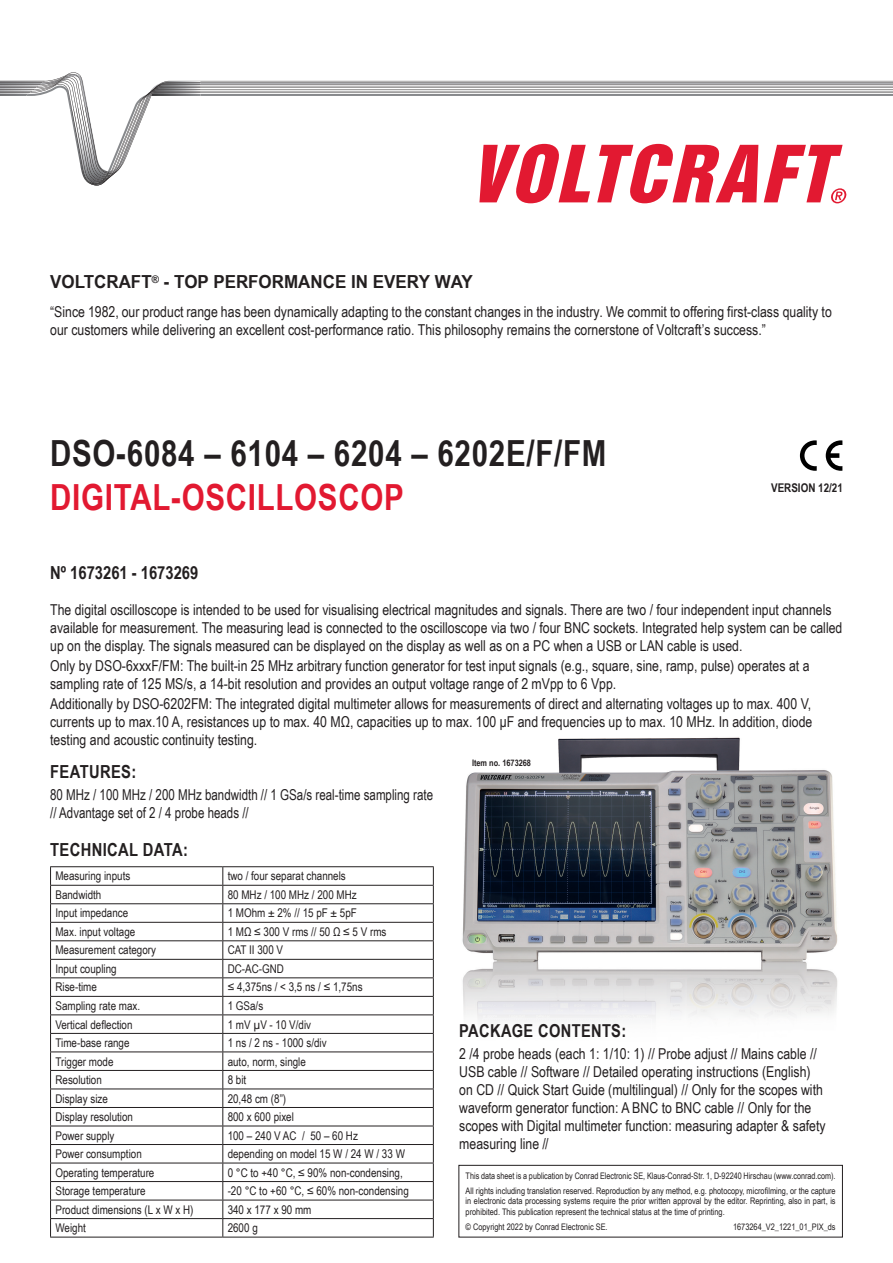
<style>
.page{position:relative;width:893px;height:1263px;background:#fff}
.page>*{position:absolute;margin:0;border:0;box-sizing:border-box;transform-origin:0 0}
.t1{font:700 36px "Arial Narrow";letter-spacing:.02em;color:#231f20}
.t2{font:700 36px "Arial Narrow";letter-spacing:.02em;color:#e21931}
.t3{font:700 18px "Arial Narrow";color:#231f20;scale:1.15 1}
.t4{font:700 18px "Arial Narrow";letter-spacing:.02em;color:#231f20}
.t5{font:700 18px "Arial Narrow";color:#231f20}
.t6{font:700 17.85px "Arial Narrow";letter-spacing:.02em;color:#231f20}
.t7{font:15px/18px "Arial Narrow";color:#231f20}
.t8{font:15px/18px "Arial Narrow";color:#231f20;scale:.94 1}
.t9{font:12px "Arial Narrow";color:#231f20}
.t10{font:700 12px "Arial Narrow";color:#231f20}
.t11{font:9px/15px "Arial Narrow";color:#231f20}
.t12{font:700 9px "Arial Narrow";color:#231f20}
</style>
<div class="page">
<svg style="left:0;top:74px;width:893px;height:101px"></svg>
<svg style="left:0;top:81px;width:45px;height:15px"></svg>
<svg style="left:148px;top:81px;width:52px;height:16px"></svg>
<svg style="left:70px;top:106px;width:41px;height:79px"></svg>
<img style="left:462px;top:737px;width:376px;height:284px">
<hr style="left:50px;top:866px;width:173px;height:1px;background:#231f20">
<hr style="left:223px;top:866px;width:211px;height:1px;background:#231f20">
<hr style="left:50px;top:885px;width:173px;height:1px;background:#231f20">
<hr style="left:223px;top:885px;width:211px;height:1px;background:#231f20">
<hr style="left:50px;top:903px;width:173px;height:1px;background:#231f20">
<hr style="left:223px;top:903px;width:211px;height:1px;background:#231f20">
<hr style="left:50px;top:922px;width:173px;height:1px;background:#231f20">
<hr style="left:223px;top:922px;width:211px;height:1px;background:#231f20">
<hr style="left:50px;top:940px;width:173px;height:1px;background:#231f20">
<hr style="left:223px;top:940px;width:211px;height:1px;background:#231f20">
<hr style="left:50px;top:959px;width:173px;height:1px;background:#231f20">
<hr style="left:223px;top:959px;width:211px;height:1px;background:#231f20">
<hr style="left:50px;top:977px;width:173px;height:1px;background:#231f20">
<hr style="left:223px;top:977px;width:211px;height:1px;background:#231f20">
<hr style="left:50px;top:996px;width:173px;height:1px;background:#231f20">
<hr style="left:223px;top:996px;width:211px;height:1px;background:#231f20">
<hr style="left:50px;top:1014px;width:173px;height:1px;background:#231f20">
<hr style="left:223px;top:1014px;width:211px;height:1px;background:#231f20">
<hr style="left:50px;top:1033px;width:173px;height:1px;background:#231f20">
<hr style="left:223px;top:1033px;width:211px;height:1px;background:#231f20">
<hr style="left:50px;top:1051px;width:173px;height:1px;background:#231f20">
<hr style="left:223px;top:1051px;width:211px;height:1px;background:#231f20">
<hr style="left:50px;top:1070px;width:173px;height:1px;background:#231f20">
<hr style="left:223px;top:1070px;width:211px;height:1px;background:#231f20">
<hr style="left:50px;top:1088px;width:173px;height:1px;background:#231f20">
<hr style="left:223px;top:1088px;width:211px;height:1px;background:#231f20">
<hr style="left:50px;top:1107px;width:173px;height:1px;background:#231f20">
<hr style="left:223px;top:1107px;width:211px;height:1px;background:#231f20">
<hr style="left:50px;top:1125px;width:173px;height:1px;background:#231f20">
<hr style="left:223px;top:1125px;width:211px;height:1px;background:#231f20">
<hr style="left:50px;top:1144px;width:173px;height:1px;background:#231f20">
<hr style="left:223px;top:1144px;width:211px;height:1px;background:#231f20">
<hr style="left:50px;top:1163px;width:173px;height:1px;background:#231f20">
<hr style="left:223px;top:1163px;width:211px;height:1px;background:#231f20">
<hr style="left:50px;top:1181px;width:173px;height:1px;background:#231f20">
<hr style="left:223px;top:1181px;width:211px;height:1px;background:#231f20">
<hr style="left:50px;top:1200px;width:173px;height:1px;background:#231f20">
<hr style="left:223px;top:1200px;width:211px;height:1px;background:#231f20">
<hr style="left:50px;top:1218px;width:173px;height:1px;background:#231f20">
<svg style="left:50px;top:867px;width:1px;height:370px"></svg>
<hr style="left:223px;top:1218px;width:211px;height:1px;background:#231f20">
<svg style="left:222px;top:867px;width:1px;height:370px"></svg>
<svg style="left:433px;top:867px;width:1px;height:370px"></svg>
<hr style="left:50px;top:1237px;width:173px;height:1px;background:#231f20">
<hr style="left:223px;top:1237px;width:211px;height:1px;background:#231f20">
<svg style="left:826px;top:440px;width:16px;height:31px"></svg>
<svg style="left:800px;top:440px;width:17px;height:31px"></svg>
<svg style="left:479px;top:144px;width:368px;height:59px"></svg>
<div style="left:458px;top:1165px;width:385px;height:72px;border:1px solid #231f20"></div>
<p class="t3" style="left:50px;top:268px;width:369px">VOLTCRAFT<sup>®</sup> - TOP PERFORMANCE IN EVERY WAY</p>
<p class="t7" style="left:50px;top:303px;width:783px">“Since 1982, our product range has been dynamically adapting to the constant changes in the industry. We commit to offering first-class quality to our customers while delivering an excellent cost-performance ratio. This philosophy remains the cornerstone of Voltcraft’s success.”</p>
<h1 class="t1" style="left:50px;top:426px;width:558px">DSO-6084 – 6104 – 6204 – 6202E/F/FM</h1>
<h1 class="t2" style="left:50px;top:470px;width:355px">DIGITAL-OSCILLOSCOP</h1>
<p class="t10" style="left:771px;top:478px;width:73px">VERSION 12/21</p>
<p class="t5" style="left:50px;top:559px;width:150px">Nº 1673261 - 1673269</p>
<p class="t7" style="left:50px;top:600px;width:794px">The digital oscilloscope is intended to be used for visualising electrical magnitudes and signals. There are two / four independent input channels available for measurement. The measuring lead is connected to the oscilloscope via two / four BNC sockets. Integrated help system can be called up on the display. The signals measured can be displayed on the display as well as on a PC when a USB or LAN cable is used.</p>
<p class="t7" style="left:50px;top:656px;width:761px">Only by DSO-6xxxF/FM: The built-in 25 MHz arbitrary function generator for test input signals (e.g., square, sine, ramp, pulse) operates at a sampling rate of 125 MS/s, a 14-bit resolution and provides an output voltage range of 2 mVpp to 6 Vpp.</p>
<p class="t7" style="left:50px;top:694px;width:764px;text-align:justify">Additionally by DSO-6202FM: The integrated digital multimeter allows for measurements of direct and alternating voltages up to max. 400 V, currents up to max.10 A, resistances up to max. 40 MΩ, capacities up to max. 100 μF and frequencies up to max. 10 MHz. In addition, diode testing and acoustic continuity testing.</p>
<p class="t4" style="left:50px;top:758px;width:88px">FEATURES:</p>
<p class="t8" style="left:50px;top:785px;width:409px">80 MHz / 100 MHz / 200 MHz bandwidth // 1 GSa/s real-time sampling rate // Advantage set of 2 / 4 probe heads //</p>
<p class="t4" style="left:50px;top:836px;width:139px">TECHNICAL DATA:</p>
<p class="t9" style="left:55px;top:867px;width:76px">Measuring inputs</p>
<p class="t9" style="left:228px;top:867px;width:120px">two / four separat channels</p>
<p class="t9" style="left:55px;top:886px;width:47px">Bandwidth</p>
<p class="t9" style="left:228px;top:886px;width:131px">80 MHz / 100 MHz / 200 MHz</p>
<p class="t9" style="left:55px;top:904px;width:74px">Input impedance</p>
<p class="t9" style="left:228px;top:904px;width:131px">1 MOhm ± 2% // 15 pF ± 5pF</p>
<p class="t9" style="left:55px;top:923px;width:81px">Max. input voltage</p>
<p class="t9" style="left:228px;top:923px;width:160px">1 MΩ ≤ 300 V rms // 50 Ω ≤ 5 V rms</p>
<p class="t9" style="left:55px;top:941px;width:102px">Measurement category</p>
<p class="t9" style="left:228px;top:941px;width:57px">CAT II 300 V</p>
<p class="t9" style="left:55px;top:960px;width:63px">Input coupling</p>
<p class="t9" style="left:228px;top:960px;width:58px">DC-AC-GND</p>
<p class="t9" style="left:55px;top:978px;width:43px">Rise-time</p>
<p class="t9" style="left:228px;top:978px;width:136px">≤ 4,375ns / &lt; 3,5 ns / ≤ 1,75ns</p>
<p class="t9" style="left:55px;top:997px;width:86px">Sampling rate max.</p>
<p class="t9" style="left:228px;top:997px;width:37px">1 GSa/s</p>
<p class="t9" style="left:55px;top:1015px;width:79px">Vertical deflection</p>
<p class="t9" style="left:228px;top:1015px;width:85px">1 mV µV - 10 V/div</p>
<p class="t9" style="left:55px;top:1034px;width:76px">Time-base range</p>
<p class="t9" style="left:228px;top:1034px;width:101px">1 ns / 2 ns - 1000 s/div</p>
<p class="t9" style="left:55px;top:1052px;width:60px">Trigger mode</p>
<p class="t9" style="left:228px;top:1052px;width:80px">auto, norm, single</p>
<p class="t9" style="left:55px;top:1071px;width:48px">Resolution</p>
<p class="t9" style="left:228px;top:1071px;width:20px">8 bit</p>
<p class="t9" style="left:55px;top:1089px;width:54px">Display size</p>
<p class="t9" style="left:228px;top:1089px;width:60px">20,48 cm (8”)</p>
<p class="t9" style="left:55px;top:1108px;width:79px">Display resolution</p>
<p class="t9" style="left:228px;top:1108px;width:68px">800 x 600 pixel</p>
<p class="t9" style="left:55px;top:1126px;width:61px">Power supply</p>
<p class="t9" style="left:228px;top:1126px;width:132px">100 – 240 V AC / 50 – 60 Hz</p>
<p class="t9" style="left:55px;top:1145px;width:88px">Power consumption</p>
<p class="t9" style="left:228px;top:1145px;width:179px">depending on model 15 W / 24 W / 33 W</p>
<p class="t9" style="left:55px;top:1163px;width:100px">Operating temperature</p>
<p class="t9" style="left:228px;top:1163px;width:177px">0 °C to +40 °C, ≤ 90% non-condensing,</p>
<p class="t9" style="left:55px;top:1182px;width:92px">Storage temperature</p>
<p class="t9" style="left:228px;top:1182px;width:183px">-20 °C to +60 °C, ≤ 60% non-condensing</p>
<p class="t9" style="left:55px;top:1201px;width:140px">Product dimensions (L x W x H)</p>
<p class="t9" style="left:228px;top:1201px;width:85px">340 x 177 x 90 mm</p>
<p class="t9" style="left:55px;top:1219px;width:32px">Weight</p>
<p class="t9" style="left:228px;top:1219px;width:32px">2600 g</p>
<p class="t12" style="left:472px;top:756px;width:61px">Item no. 1673268</p>
<p class="t6" style="left:459px;top:1017px;width:169px">PACKAGE CONTENTS:</p>
<p class="t7" style="left:459px;top:1044px;width:368px">2 /4 probe heads (each 1: 1/10: 1) // Probe adjust // Mains cable // USB cable // Software // Detailed operating instructions (English) on CD // Quick Start Guide (multilingual) // Only for the scopes with waveform generator function: A BNC to BNC cable // Only for the scopes with Digital multimeter function: measuring adapter &amp; safety measuring line //</p>
<p class="t11" style="left:466px;top:1167px;width:372px">This data sheet is a publication by Conrad Electronic SE, Klaus-Conrad-Str. 1, D-92240 Hirschau (www.conrad.com).<br>All rights including translation reserved. Reproduction by any method, e.g. photocopy, microfilming, or the capture</p>
<p class="t11" style="left:466px;top:1195px;width:372px;line-height:10.8px">in electronic data processing systems require the prior written approval by the editor. Reprinting, also in part, is prohibited. This publication represent the technical status at the time of printing.</p>
<p class="t11" style="left:733px;top:1219px;width:104px">1673264_V2_1221_01_PIX_ds</p>
</div>
